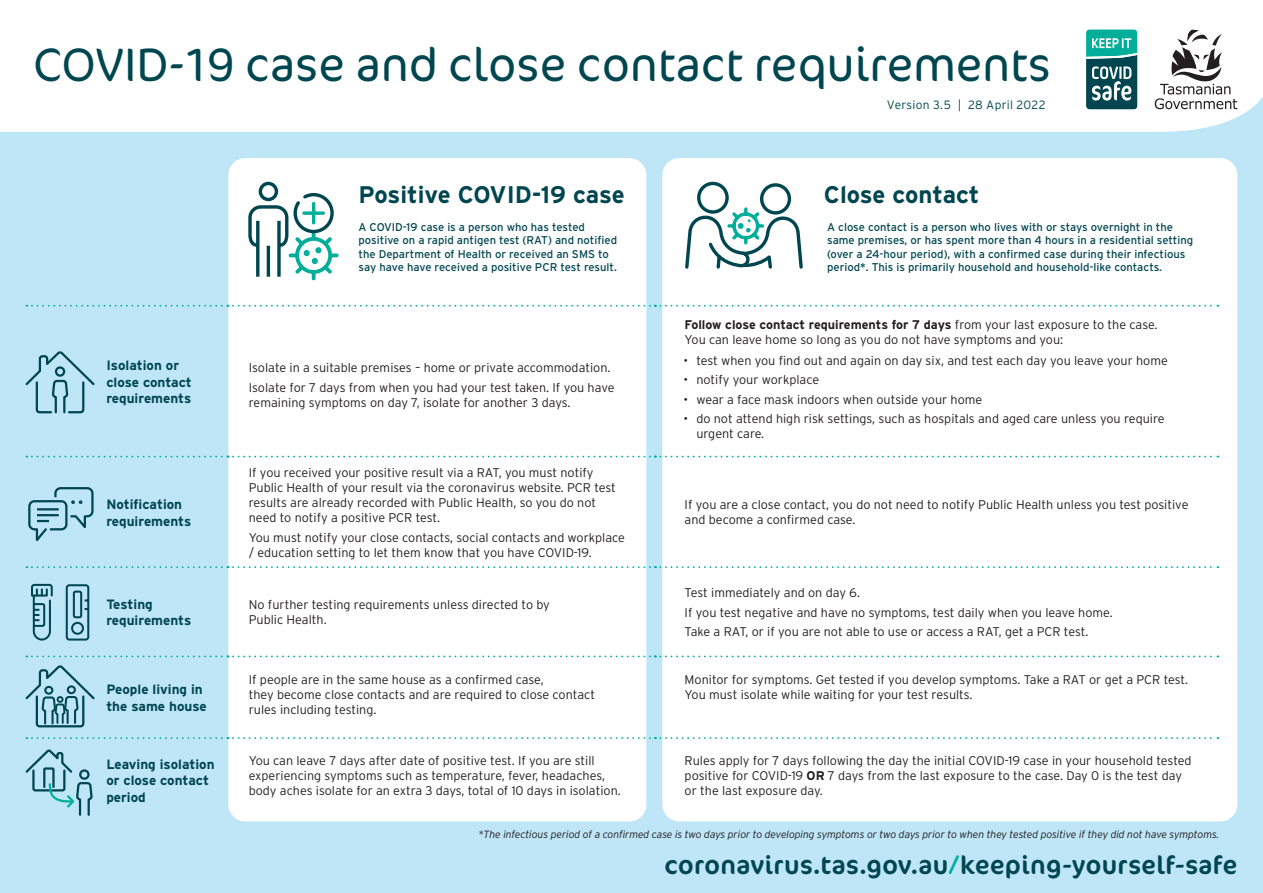
<style>
.page{position:relative;width:1263px;height:893px;background:#bee6f7}
.page>*{position:absolute;margin:0;border:0;box-sizing:border-box;transform-origin:0 0}
.t1{font:300 47.55px "Cocon Pro";color:#004650}
.t2{font:25.8px "Cocon Pro";letter-spacing:.015em;color:#004650}
.t3{font:700 24px "Interstate";color:#004650}
.t4{font:700 13.5px/16.5px "Interstate";color:#004650}
.t5{font:300 12.6px/15.1px "Interstate";color:#231f20}
.t6{font:300 12px "Interstate";letter-spacing:.02em;color:#004650}
.t7{font:11.25px/13.5px "Interstate";color:#004650}
.t8{font:italic 300 10.5px "Interstate";letter-spacing:-.01em;color:#231f20}
.s1{font-weight:700}
.s2{color:#00ae9a}
</style>
<div class="page">
<div style="left:0;top:0;width:1263px;height:132px;background:#fff"></div>
<div style="left:228px;top:158px;width:418px;height:663px;background:#fff;border-radius:17px"></div>
<div style="left:662px;top:158px;width:575px;height:663px;background:#fff;border-radius:17px"></div>
<svg style="left:26px;top:305px;width:1192px;height:2px"></svg>
<svg style="left:26px;top:456px;width:1192px;height:1px"></svg>
<svg style="left:26px;top:566px;width:1192px;height:2px"></svg>
<svg style="left:26px;top:655px;width:1192px;height:2px"></svg>
<svg style="left:26px;top:737px;width:1192px;height:2px"></svg>
<svg style="left:28px;top:487px;width:66px;height:54px"></svg>
<svg style="left:65px;top:584px;width:25px;height:57px"></svg>
<svg style="left:31px;top:583px;width:22px;height:58px"></svg>
<svg style="left:25px;top:665px;width:70px;height:63px"></svg>
<svg style="left:685px;top:181px;width:118px;height:88px"></svg>
<svg style="left:248px;top:181px;width:91px;height:100px"></svg>
<hr style="left:312px;top:203px;width:3px;height:20px;background:#00ae9a">
<svg style="left:304px;top:211px;width:19px;height:4px"></svg>
<svg style="left:25px;top:351px;width:70px;height:63px"></svg>
<svg style="left:1086px;top:30px;width:51px;height:79px;background:#378b8a"></svg>
<svg style="left:1155px;top:30px;width:82px;height:79px;background:#cfcece"></svg>
<svg style="left:25px;top:749px;width:67px;height:67px"></svg>
<h1 class="t1" style="left:33px;top:34px;width:1019px">COVID-19 case and close contact requirements</h1>
<p class="t6" style="left:887px;top:98px;width:160px">Version 3.5 | 28 April 2022</p>
<h3 class="t3" style="left:359px;top:181px;width:268px">Positive COVID-19 case</h3>
<h3 class="t3" style="left:824px;top:181px;width:157px">Close contact</h3>
<p class="t7" style="left:359px;top:220px;width:260px">A COVID-19 case is a person who has tested positive on a rapid antigen test (RAT) and notified the Department of Health or received an SMS to say have have received a positive PCR test result.</p>
<p class="t4" style="left:106px;top:357px;width:87px">Isolation or close contact requirements</p>
<p class="t5" style="left:249px;top:358px;width:367px;line-height:19.4px">Isolate in a suitable premises – home or private accommodation.<br>Isolate for 7 days from when you had your test taken. If you have</p>
<p class="t5" style="left:249px;top:394px;width:323px">remaining symptoms on day 7, isolate for another 3 days.</p>
<p class="t4" style="left:106px;top:496px;width:87px">Notification requirements</p>
<p class="t5" style="left:249px;top:465px;width:369px">If you received your positive result via a RAT, you must notify Public Health of your result via the coronavirus website. PCR test results are already recorded with Public Health, so you do not need to notify a positive PCR test.</p>
<p class="t5" style="left:249px;top:530px;width:378px">You must notify your close contacts, social contacts and workplace / education setting to let them know that you have COVID-19.</p>
<p class="t7" style="left:827px;top:220px;width:368px">A close contact is a person who lives with or stays overnight in the same premises, or has spent more than 4 hours in a residential setting (over a 24‑hour period), with a confirmed case during their infectious period*. This is primarily household and household-like contacts.</p>
<p class="t5" style="left:685px;top:316px;width:474px"><span class="s1">Follow close contact requirements for 7 days</span> from your last exposure to the case.<br>You can leave home so long as you do not have symptoms and you:</p>
<p class="t5" style="left:684px;top:353px;width:486px">• test when you find out and again on day six, and test each day you leave your home</p>
<p class="t5" style="left:684px;top:372px;width:137px">• notify your workplace</p>
<p class="t5" style="left:684px;top:392px;width:300px">• wear a face mask indoors when outside your home</p>
<p class="t5" style="left:696px;top:411px;width:470px;text-indent:-13px">• do not attend high risk settings, such as hospitals and aged care unless you require urgent care.</p>
<p class="t5" style="left:685px;top:497px;width:505px">If you are a close contact, you do not need to notify Public Health unless you test positive and become a confirmed case.</p>
<p class="t4" style="left:106px;top:596px;width:87px">Testing requirements</p>
<p class="t5" style="left:249px;top:597px;width:303px">No further testing requirements unless directed to by<br>Public Health.</p>
<p class="t5" style="left:685px;top:583px;width:430px;line-height:19.4px">Test immediately and on day 6.<br>If you test negative and have no symptoms, test daily when you leave home.<br>Take a RAT, or if you are not able to use or access a RAT, get a PCR test.</p>
<p class="t4" style="left:106px;top:681px;width:102px">People living in the same house</p>
<p class="t5" style="left:249px;top:671px;width:348px">If people are in the same house as a confirmed case,<br>they become close contacts and are required to close contact rules including testing.</p>
<p class="t5" style="left:685px;top:671px;width:505px">Monitor for symptoms. Get tested if you develop symptoms. Take a RAT or get a PCR test.<br>You must isolate while waiting for your test results.</p>
<p class="t4" style="left:106px;top:756px;width:110px">Leaving isolation or close contact period</p>
<p class="t5" style="left:249px;top:753px;width:374px">You can leave 7 days after date of positive test. If you are still experiencing symptoms such as temperature, fever, headaches, body aches isolate for an extra 3 days, total of 10 days in isolation.</p>
<p class="t5" style="left:685px;top:753px;width:508px">Rules apply for 7 days following the day the initial COVID-19 case in your household tested positive for COVID-19 <span class="s1">OR</span> 7 days from the last exposure to the case. Day 0 is the test day or the last exposure day.</p>
<p class="t8" style="left:478px;top:829px;width:742px">*The infectious period of a confirmed case is two days prior to developing symptoms or two days prior to when they tested positive if they did not have symptoms.</p>
<h2 class="t2" style="left:664px;top:847px;width:574px">coronavirus.tas.gov.au<span class="s2">/</span>keeping-yourself-safe</h2>
</div>
